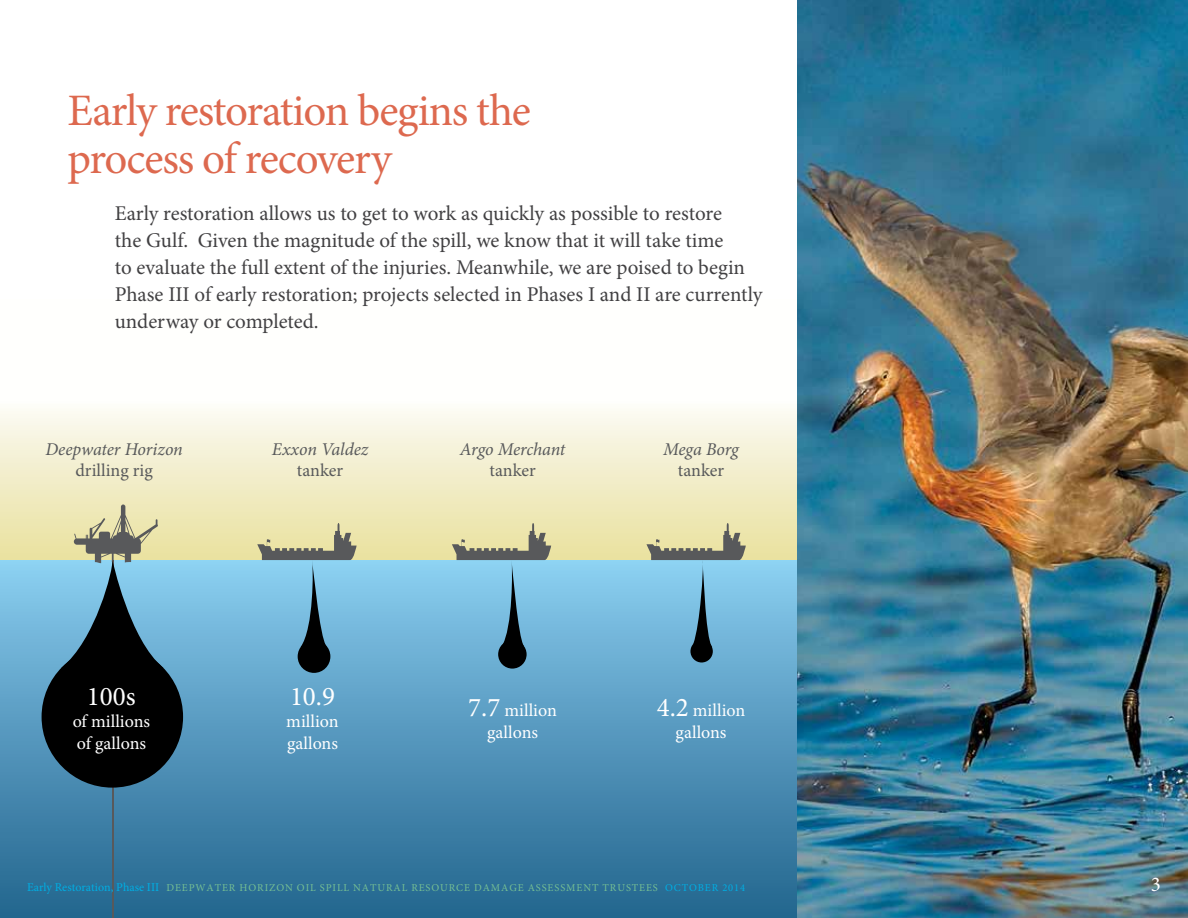
<style>
.page{position:relative;width:1188px;height:918px;background:#fff}
.page>*{position:absolute;margin:0;border:0;box-sizing:border-box;transform-origin:0 0}
.t1{font:45px/48px "Minion Pro";letter-spacing:-.03em;color:#dd694f}
.t2{font:27px "Minion Pro";color:#fff}
.t3{font:21px/27px "Minion Pro";letter-spacing:-.005em;color:#414042}
.t4{font:21px "Minion Pro";color:#fff}
.t5{font:18px/21.6px "Minion Pro";color:#fff}
.t6{font:italic 18px "Minion Pro";letter-spacing:-.005em;color:#58595b}
.t7{font:18px "Minion Pro";color:#58595b}
.t8{font:10.5px "Minion Pro";letter-spacing:.085em;color:#75bf93}
.s1{font-size:27px}
.s2{font-size:12px;color:#00aee3}
.s3{color:#00aee3}
</style>
<div class="page">
<svg style="left:0;top:409px;width:797px;height:151px;background:#f2eecc"></svg>
<div style="left:0;top:560px;width:800px;height:358px;background:linear-gradient(to bottom,#8bcef0,#22648c)"></div>
<svg style="left:257px;top:523px;width:100px;height:124px;background:#8ab5c0"></svg>
<div style="left:298px;top:640px;width:32px;height:33px;background:#000;border-radius:50%"></div>
<svg style="left:452px;top:523px;width:99px;height:124px;background:#8ab5c1"></svg>
<div style="left:498px;top:640px;width:29px;height:29px;background:#000;border-radius:50%"></div>
<svg style="left:646px;top:523px;width:100px;height:124px;background:#8bb7c3"></svg>
<div style="left:690px;top:640px;width:23px;height:23px;background:#000;border-radius:50%"></div>
<hr style="left:112px;top:560px;width:2px;height:358px;background:#58595b">
<svg style="left:61px;top:505px;width:102px;height:163px;background:#83a0a1"></svg>
<div style="left:42px;top:646px;width:141px;height:142px;background:#000;border-radius:50%"></div>
<img style="left:797px;top:0;width:391px;height:918px">
<h1 class="t1" style="left:68px;top:86px;width:465px">Early restoration begins the process of recovery</h1>
<p class="t3" style="left:115px;top:200px;width:649px">Early restoration allows us to get to work as quickly as possible to restore<br>the Gulf. Given the magnitude of the spill, we know that it will take time<br>to evaluate the full extent of the injuries. Meanwhile, we are poised to begin Phase III of early restoration; projects selected in Phases I and II are currently underway or completed.</p>
<p class="t6" style="left:45px;top:437px;width:139px">Deepwater Horizon</p>
<p class="t7" style="left:75px;top:459px;width:79px">drilling rig</p>
<p class="t2" style="left:87px;top:679px;width:50px">100s</p>
<p class="t5" style="left:73px;top:711px;width:79px">of millions of gallons</p>
<p class="t6" style="left:272px;top:437px;width:98px">Exxon Valdez</p>
<p class="t7" style="left:297px;top:459px;width:48px">tanker</p>
<p class="t2" style="left:290px;top:679px;width:47px">10.9</p>
<p class="t5" style="left:286px;top:711px;width:54px">million gallons</p>
<p class="t6" style="left:460px;top:437px;width:107px">Argo Merchant</p>
<p class="t7" style="left:489px;top:459px;width:48px">tanker</p>
<p class="t5" style="left:468px;top:700px;width:90px;text-align:center"><span class="s1">7.7</span> million gallons</p>
<p class="t6" style="left:663px;top:437px;width:77px">Mega Borg</p>
<p class="t7" style="left:678px;top:459px;width:48px">tanker</p>
<p class="t5" style="left:657px;top:700px;width:90px;text-align:center"><span class="s1">4.2</span> million gallons</p>
<p class="t8" style="left:27px;top:881px;width:720px"><span class="s2">Early Restoration, Phase III</span> DEEPWATER HORIZON OIL SPILL NATURAL RESOURCE DAMAGE ASSESSMENT TRUSTEES <span class="s3">OCTOBER 2014</span></p>
<p class="t4" style="left:1151px;top:870px;width:12px">3</p>
</div>
